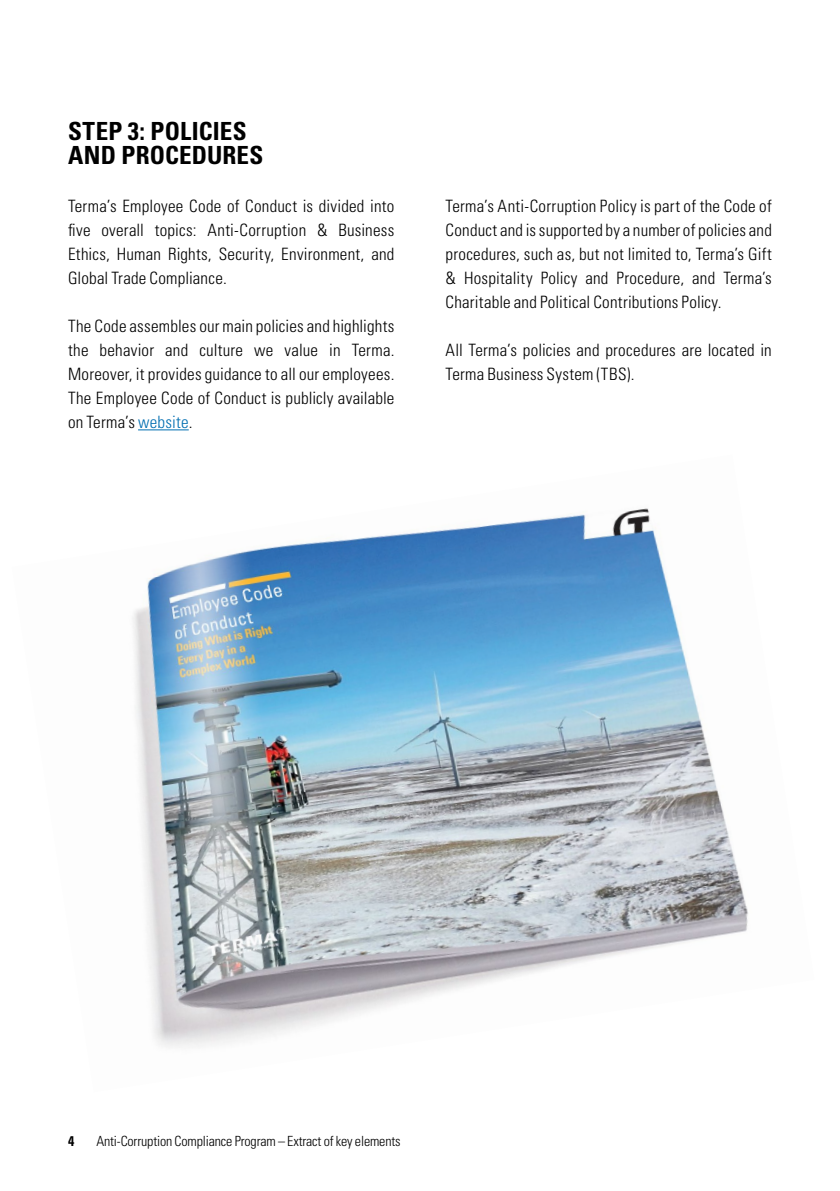
<style>
.page{position:relative;width:840px;height:1191px;background:#fff}
.page>*{position:absolute;margin:0;border:0;box-sizing:border-box;transform-origin:0 0}
.t1{font:700 condensed 25px/24px "Univers LT Std";letter-spacing:.01em;color:#000}
.t2{font:300 condensed 17px/24px "Univers LT Std";letter-spacing:.015em;color:#000;text-align:justify}
.t3{font:300 condensed 14px "Univers LT Std";letter-spacing:-.01em;color:#000}
.t4{font:700 condensed 14px "Univers LT Std";color:#000}
.s1{color:#006eb1}
</style>
<div class="page">
<img style="left:132px;top:508px;width:616px;height:540px">
<hr style="left:138px;top:429px;width:51px;height:1px;background:#006eb1">
<h1 class="t1" style="left:68px;top:119px;width:197px">STEP 3: POLICIES<br>AND PROCEDURES</h1>
<p class="t2" style="left:68px;top:194px;width:328px">Terma’s Employee Code of Conduct is divided into five overall topics: Anti-Corruption &amp; Business Ethics, Human Rights, Security, Environment, and Global Trade Compliance.</p>
<p class="t2" style="left:68px;top:314px;width:328px">The Code assembles our main policies and highlights the behavior and culture we value in Terma.<br>Moreover, it provides guidance to all our employees.<br>The Employee Code of Conduct is publicly available on Terma’s <span class="s1">website</span>.</p>
<p class="t2" style="left:445px;top:194px;width:328px">Terma’s Anti-Corruption Policy is part of the Code of Conduct and is supported by a number of policies and procedures, such as, but not limited to, Terma’s Gift &amp; Hospitality Policy and Procedure, and Terma’s Charitable and Political Contributions Policy.</p>
<p class="t2" style="left:445px;top:338px;width:327px">All Terma’s policies and procedures are located in<br>Terma Business System (TBS).</p>
<p class="t4" style="left:68px;top:1132px;width:8px">4</p>
<p class="t3" style="left:96px;top:1132px;width:305px">Anti-Corruption Compliance Program – Extract of key elements</p>
</div>
